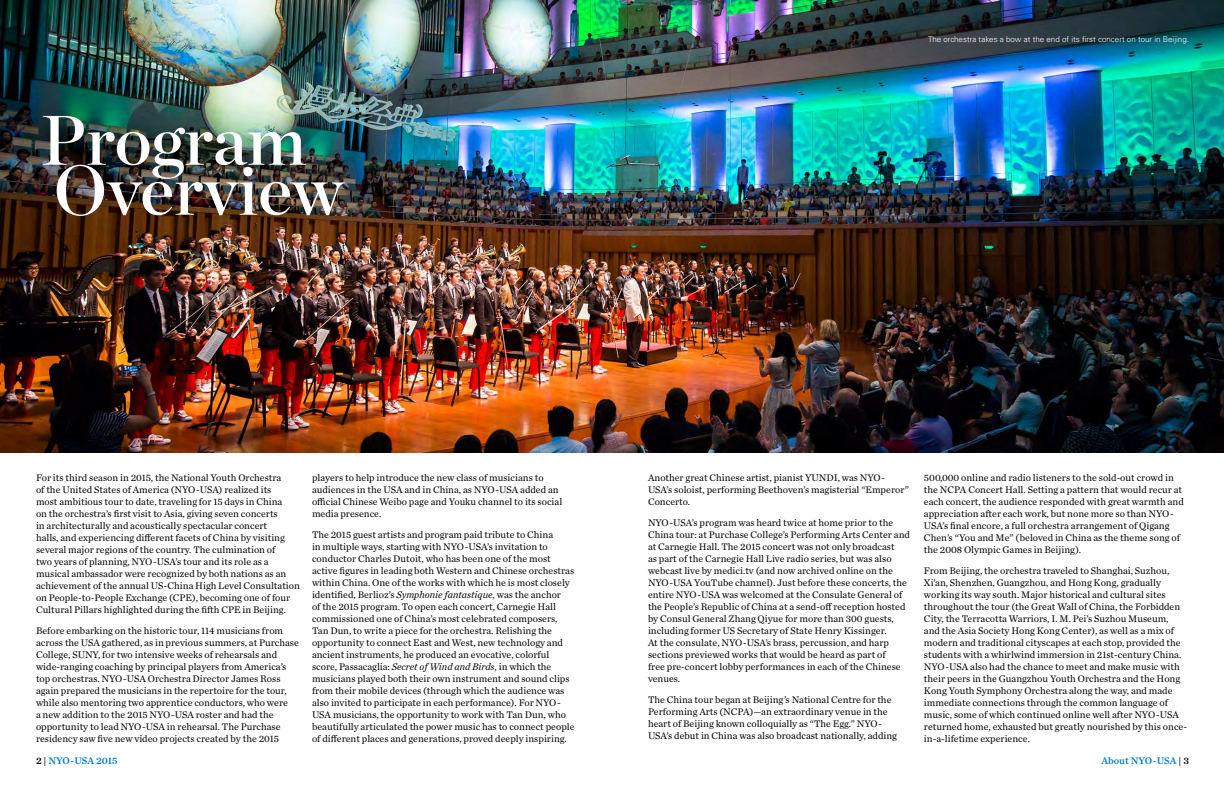
<style>
.page{position:relative;width:1224px;height:792px;background:#fff}
.page>*{position:absolute;margin:0;border:0;box-sizing:border-box;transform-origin:0 0}
.t1{font:70px/50px "Chronicle Display Semi";color:#fff}
.t2{font:10px/12px "Chronicle Text G1";color:#000}
.t3{font:10px "Chronicle Text G1 Semi";color:#007dc5}
.t4{font:300 8px "Univers LT Std";color:#fff}
.s1{font-style:italic}
.s2{color:#000}
</style>
<div class="page">
<img style="left:0;top:0;width:1224px;height:453px">
<h1 class="t1" style="left:40px;top:110px;width:304px">Program<br>Overview</h1>
<p class="t4" style="left:928px;top:34px;width:263px">The orchestra takes a bow at the end of its first concert on tour in Beijing.</p>
<p class="t2" style="left:36px;top:471px;width:266px">For its third season in 2015, the National Youth Orchestra<br>of the United States of America (NYO-USA) realized its<br>most ambitious tour to date, traveling for 15 days in China<br>on the orchestra’s first visit to Asia, giving seven concerts<br>in architecturally and acoustically spectacular concert<br>halls, and experiencing different facets of China by visiting several major regions of the country. The culmination of<br>two years of planning, NYO-USA’s tour and its role as a musical ambassador were recognized by both nations as an achievement of the annual US-China High Level Consultation on People-to-People Exchange (CPE), becoming one of four Cultural Pillars highlighted during the fifth CPE in Beijing.</p>
<p class="t2" style="left:36px;top:624px;width:265px">Before embarking on the historic tour, 114 musicians from across the USA gathered, as in previous summers, at Purchase College, SUNY, for two intensive weeks of rehearsals and wide-ranging coaching by principal players from America’s top orchestras. NYO-USA Orchestra Director James Ross again prepared the musicians in the repertoire for the tour, while also mentoring two apprentice conductors, who were<br>a new addition to the 2015 NYO-USA roster and had the opportunity to lead NYO-USA in rehearsal. The Purchase residency saw five new video projects created by the 2015</p>
<p class="t2" style="left:312px;top:471px;width:252px">players to help introduce the new class of musicians to audiences in the USA and in China, as NYO-USA added an official Chinese Weibo page and Youku channel to its social media presence.</p>
<p class="t2" style="left:312px;top:528px;width:264px">The 2015 guest artists and program paid tribute to China<br>in multiple ways, starting with NYO-USA’s invitation to conductor Charles Dutoit, who has been one of the most active figures in leading both Western and Chinese orchestras within China. One of the works with which he is most closely identified, Berlioz’s <span class="s1">Symphonie fantastique</span>, was the anchor<br>of the 2015 program. To open each concert, Carnegie Hall commissioned one of China’s most celebrated composers, Tan Dun, to write a piece for the orchestra. Relishing the opportunity to connect East and West, new technology and ancient instruments, he produced an evocative, colorful score, Passacaglia: <span class="s1">Secret of Wind and Birds</span>, in which the musicians played both their own instrument and sound clips from their mobile devices (through which the audience was also invited to participate in each performance). For NYO-USA musicians, the opportunity to work with Tan Dun, who beautifully articulated the power music has to connect people of different places and generations, proved deeply inspiring.</p>
<p class="t2" style="left:648px;top:471px;width:262px">Another great Chinese artist, pianist YUNDI, was NYO-<br>USA’s soloist, performing Beethoven’s magisterial “Emperor”<br>Concerto.</p>
<p class="t2" style="left:648px;top:516px;width:263px">NYO-USA’s program was heard twice at home prior to the China tour: at Purchase College’s Performing Arts Center and at Carnegie Hall. The 2015 concert was not only broadcast<br>as part of the Carnegie Hall Live radio series, but was also webcast live by medici.tv (and now archived online on the NYO-USA YouTube channel). Just before these concerts, the entire NYO-USA was welcomed at the Consulate General of the People’s Republic of China at a send-off reception hosted by Consul General Zhang Qiyue for more than 300 guests, including former US Secretary of State Henry Kissinger.<br>At the consulate, NYO-USA’s brass, percussion, and harp sections previewed works that would be heard as part of<br>free pre-concert lobby performances in each of the Chinese venues.</p>
<p class="t2" style="left:648px;top:693px;width:250px">The China tour began at Beijing’s National Centre for the Performing Arts (NCPA)—an extraordinary venue in the heart of Beijing known colloquially as “The Egg.” NYO-USA’s debut in China was also broadcast nationally, adding</p>
<p class="t2" style="left:924px;top:471px;width:261px">500,000 online and radio listeners to the sold-out crowd in the NCPA Concert Hall. Setting a pattern that would recur at each concert, the audience responded with great warmth and appreciation after each work, but none more so than NYO-USA’s final encore, a full orchestra arrangement of Qigang Chen’s “You and Me” (beloved in China as the theme song of the 2008 Olympic Games in Beijing).</p>
<p class="t2" style="left:924px;top:564px;width:265px">From Beijing, the orchestra traveled to Shanghai, Suzhou, Xi’an, Shenzhen, Guangzhou, and Hong Kong, gradually working its way south. Major historical and cultural sites throughout the tour (the Great Wall of China, the Forbidden City, the Terracotta Warriors, I. M. Pei’s Suzhou Museum, and the Asia Society Hong Kong Center), as well as a mix of modern and traditional cityscapes at each stop, provided the students with a whirlwind immersion in 21st-century China.<br>NYO-USA also had the chance to meet and make music with their peers in the Guangzhou Youth Orchestra and the Hong Kong Youth Symphony Orchestra along the way, and made immediate connections through the common language of music, some of which continued online well after NYO-USA returned home, exhausted but greatly nourished by this once&shy;in-a-lifetime experience.</p>
<p class="t3" style="left:36px;top:753px;width:83px"><span class="s2">2 |</span> NYO-USA 2015</p>
<p class="t3" style="left:1101px;top:753px;width:89px">About NYO-USA <span class="s2">| 3</span></p>
</div>
